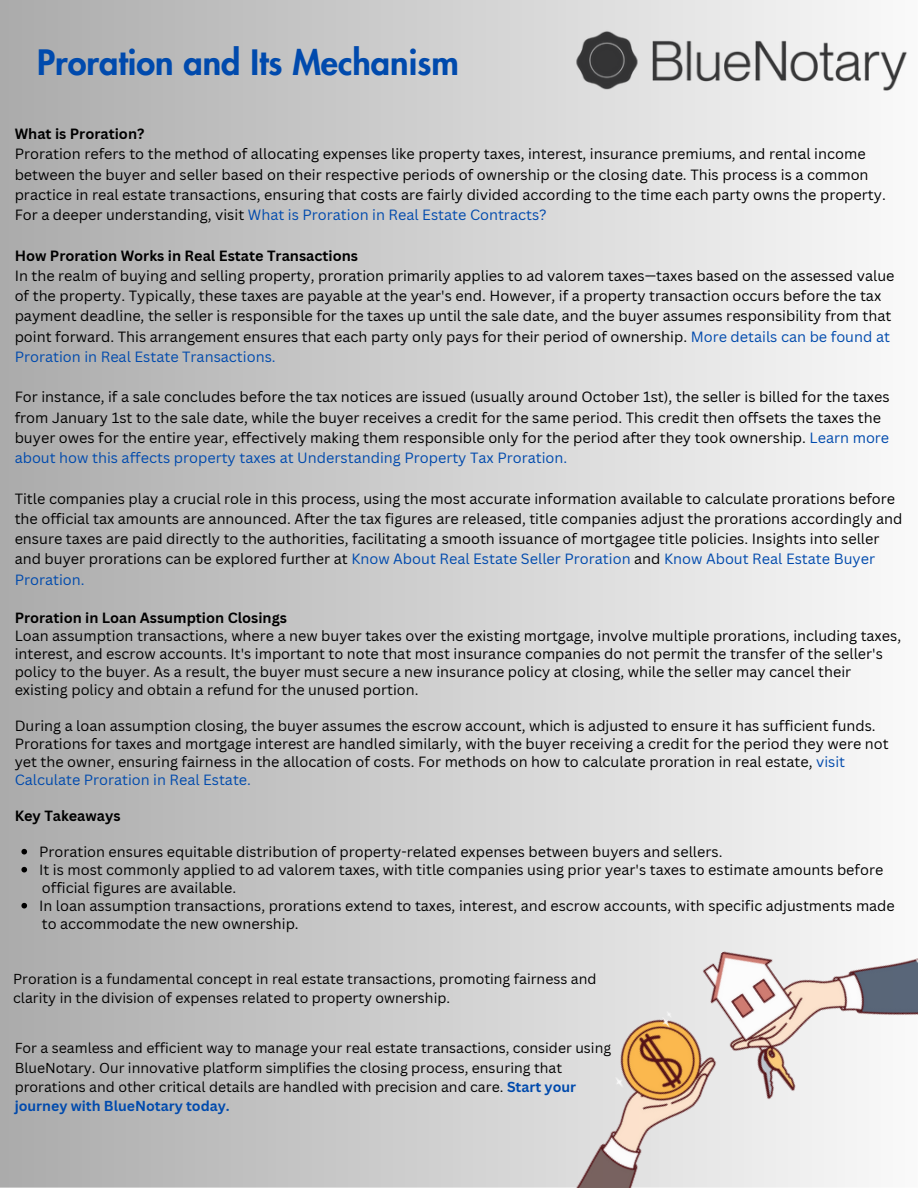
<style>
.page{position:relative;width:918px;height:1188px;background:#fff}
.page>*{position:absolute;margin:0;border:0;box-sizing:border-box;transform-origin:0 0}
.t1{font:800 34.2px "Futura LT Pro";color:#004aad}
.t2{font:14.4px/20.2px "Canva Sans";color:#000}
.t3{font:700 14.4px "Canva Sans";color:#000}
.t4{font:14.1px/19.2px "Canva Sans";color:#000}
.s1{color:#004aad}
.s2{font-weight:700;color:#004aad}
</style>
<div class="page">
<div style="left:0;top:0;width:918px;height:1188px;background:linear-gradient(to right,#ababab,#fafafa)"></div>
<img style="left:500px;top:863px;width:418px;height:325px">
<img style="left:561px;top:11px;width:357px;height:100px">
<svg style="left:21px;top:849px;width:6px;height:5px"></svg>
<svg style="left:21px;top:867px;width:6px;height:5px"></svg>
<svg style="left:21px;top:903px;width:6px;height:5px"></svg>
<p class="t1" style="left:37px;top:47px;width:423px">Proration and Its Mechanism</p>
<p class="t3" style="left:15px;top:124px;width:131px">What is Proration?</p>
<p class="t2" style="left:15px;top:144px;width:873px">Proration refers to the method of allocating expenses like property taxes, interest, insurance premiums, and rental income between the buyer and seller based on their respective periods of ownership or the closing date. This process is a common practice in real estate transactions, ensuring that costs are fairly divided according to the time each party owns the property.<br>For a deeper understanding, visit <span class="s1">What is Proration in Real Estate Contracts?</span></p>
<p class="t3" style="left:15px;top:245px;width:345px">How Proration Works in Real Estate Transactions</p>
<p class="t2" style="left:15px;top:265px;width:881px">In the realm of buying and selling property, proration primarily applies to ad valorem taxes—taxes based on the assessed value of the property. Typically, these taxes are payable at the year's end. However, if a property transaction occurs before the tax payment deadline, the seller is responsible for the taxes up until the sale date, and the buyer assumes responsibility from that point forward. This arrangement ensures that each party only pays for their period of ownership. <span class="s1">More details can be found at Proration in Real Estate Transactions.</span></p>
<p class="t2" style="left:15px;top:387px;width:876px">For instance, if a sale concludes before the tax notices are issued (usually around October 1st), the seller is billed for the taxes from January 1st to the sale date, while the buyer receives a credit for the same period. This credit then offsets the taxes the buyer owes for the entire year, effectively making them responsible only for the period after they took ownership. <span class="s1">Learn more about how this affects property taxes at Understanding Property Tax Proration.</span></p>
<p class="t2" style="left:15px;top:488px;width:889px">Title companies play a crucial role in this process, using the most accurate information available to calculate prorations before the official tax amounts are announced. After the tax figures are released, title companies adjust the prorations accordingly and ensure taxes are paid directly to the authorities, facilitating a smooth issuance of mortgagee title policies. Insights into seller and buyer prorations can be explored further at <span class="s1">Know About Real Estate Seller Proration</span> and <span class="s1">Know About Real Estate Buyer Proration.</span></p>
<p class="t3" style="left:15px;top:607px;width:274px">Proration in Loan Assumption Closings</p>
<p class="t2" style="left:15px;top:626px;width:888px;line-height:18px">Loan assumption transactions, where a new buyer takes over the existing mortgage, involve multiple prorations, including taxes, interest, and escrow accounts. It's important to note that most insurance companies do not permit the transfer of the seller's policy to the buyer. As a result, the buyer must secure a new insurance policy at closing, while the seller may cancel their</p>
<p class="t2" style="left:15px;top:679px;width:405px">existing policy and obtain a refund for the unused portion.</p>
<p class="t2" style="left:15px;top:716px;width:875px;line-height:18px">During a loan assumption closing, the buyer assumes the escrow account, which is adjusted to ensure it has sufficient funds.<br>Prorations for taxes and mortgage interest are handled similarly, with the buyer receiving a credit for the period they were not yet the owner, ensuring fairness in the allocation of costs. For methods on how to calculate proration in real estate, <span class="s1">visit Calculate Proration in Real Estate.</span></p>
<h2 class="t3" style="left:15px;top:805px;width:107px">Key Takeaways</h2>
<p class="t2" style="left:39px;top:841px;width:685px">Proration ensures equitable distribution of property-related expenses between buyers and sellers.</p>
<p class="t2" style="left:39px;top:859px;width:846px">It is most commonly applied to ad valorem taxes, with title companies using prior year's taxes to estimate amounts before</p>
<p class="t2" style="left:42px;top:877px;width:196px">official figures are available.</p>
<p class="t2" style="left:39px;top:895px;width:857px">In loan assumption transactions, prorations extend to taxes, interest, and escrow accounts, with specific adjustments made</p>
<p class="t2" style="left:42px;top:913px;width:258px">to accommodate the new ownership.</p>
<p class="t4" style="left:13px;top:969px;width:585px">Proration is a fundamental concept in real estate transactions, promoting fairness and clarity in the division of expenses related to property ownership.</p>
<p class="t4" style="left:15px;top:1038px;width:598px">For a seamless and efficient way to manage your real estate transactions, consider using BlueNotary. Our innovative platform simplifies the closing process, ensuring that prorations and other critical details are handled with precision and care. <span class="s2">Start your journey with BlueNotary today.</span></p>
</div>
